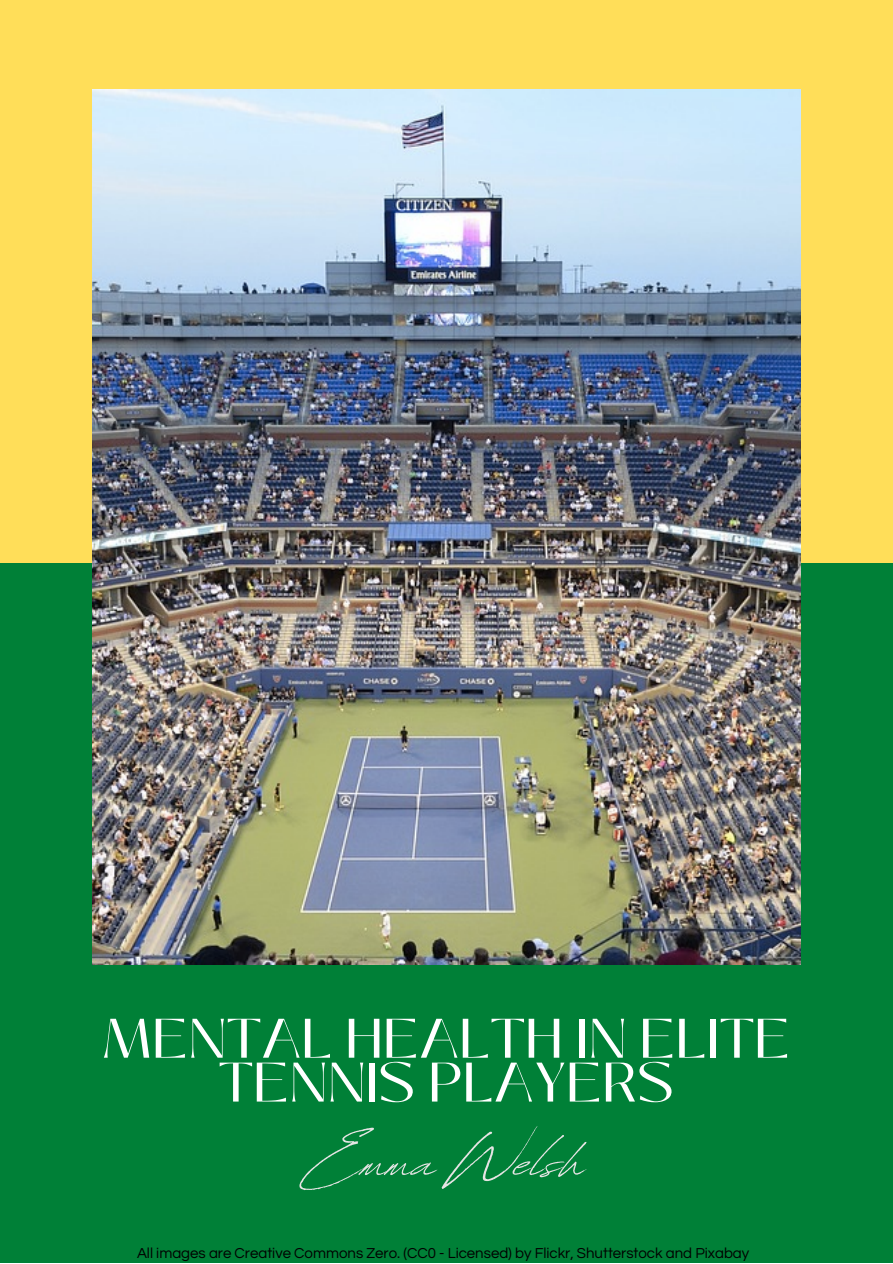
<style>
.page{position:relative;width:893px;height:1264px;background:#fff}
.page>*{position:absolute;margin:0;border:0;box-sizing:border-box;transform-origin:0 0}
.t1{font:79.35px "Revive 80 Signature";color:#e6e5e4}
.t2{font:55.5px/43.8px "Black Mango";color:#fff;text-align:center}
.t3{font:15px "Questrial";color:#000}
</style>
<div class="page">
<div style="left:0;top:0;width:892px;height:1262px;background:#ffde59"></div>
<div style="left:0;top:562px;width:892px;height:700px;background:#008037"></div>
<img style="left:92px;top:89px;width:708px;height:875px">
<h2 class="t2" style="left:102px;top:1016px;width:689px">MENTAL HEALTH IN ELITE<br>TENNIS PLAYERS</h2>
<h1 class="t1" style="left:307px;top:1100px;width:280px">Emma Welsh</h1>
<p class="t3" style="left:137px;top:1245px;width:613px">All images are Creative Commons Zero. (CC0 - Licensed) by Flickr, Shutterstock and Pixabay</p>
</div>
